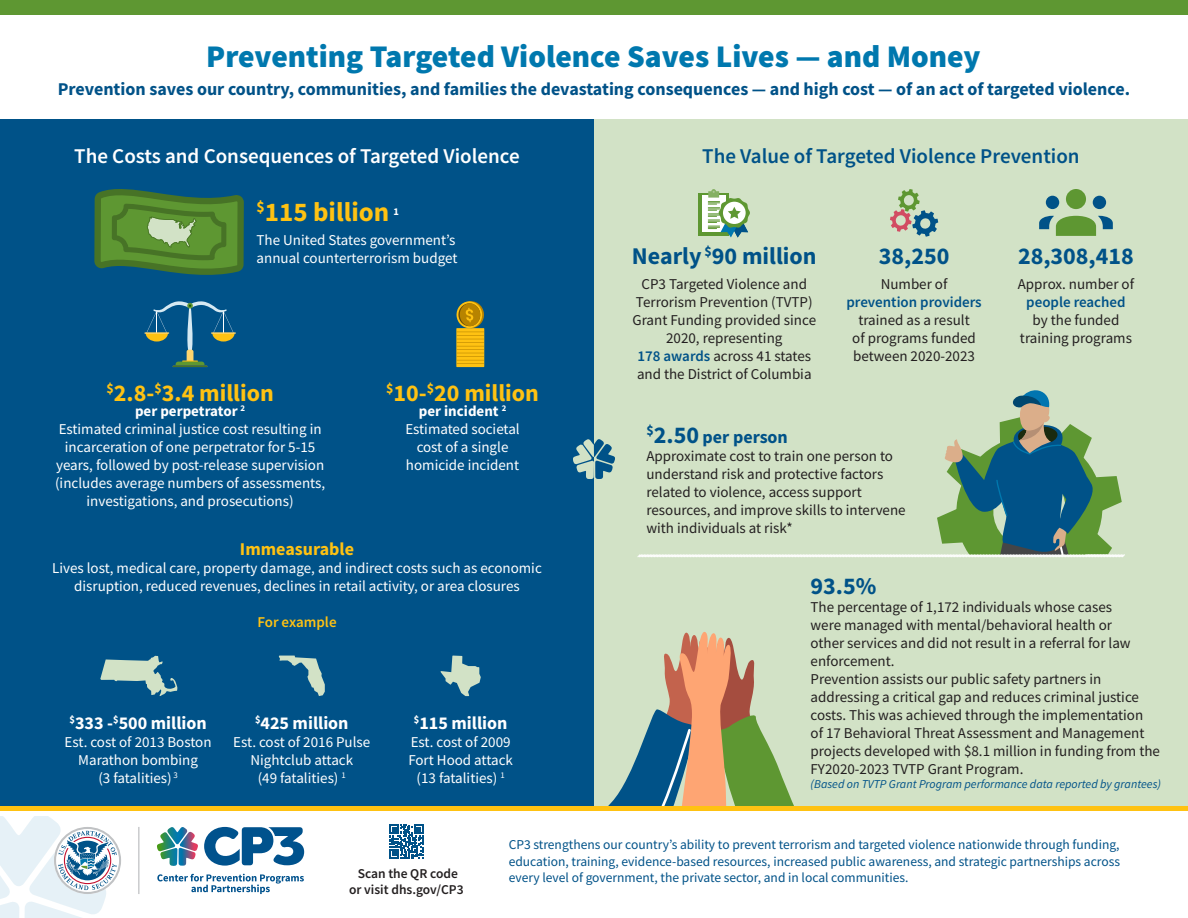
<style>
.page{position:relative;width:1188px;height:918px;background:#fff}
.page>*{position:absolute;margin:0;border:0;box-sizing:border-box;transform-origin:0 0}
.t1{font:900 31.5px "Source Sans Pro";color:#0078ae}
.t2{font:700 27px "Source Sans Pro";color:#ffc212}
.t3{font:700 24px "Source Sans Pro";color:#005288}
.t4{font:700 24px "Source Sans Pro";color:#ffc212}
.t5{font:600 21px "Source Sans Pro";color:#fff}
.t6{font:600 21px "Source Sans Pro";color:#005288}
.t7{font:700 18px "Source Sans Pro";color:#005288}
.t8{font:700 18px "Source Sans Pro";color:#fff}
.t9{font:700 18px "Source Sans Pro";color:#ffc212}
.t10{font:15px/18px "Source Sans Pro";color:#231f20;text-align:center}
.t11{font:15px/18px "Source Sans Pro";color:#fff;text-align:center}
.t12{font:600 15px "Source Sans Pro";color:#005288}
.t13{font:600 15px "Source Sans Pro";color:#ffc212}
.t14{font:13.5px/16.2px "Source Sans Pro";color:#005288;text-align:justify}
.t15{font:600 13.5px/16.2px "Source Sans Pro";color:#231f20;text-align:center}
.t16{font:italic 12px "Source Sans Pro";color:#005288}
.t17{font:700 10.35px "Source Sans Pro";color:#fff}
.s1{font-weight:600;color:#005288}
.s2{font-weight:700}
.s3{font-size:24px}
</style>
<div class="page">
<div style="left:0;top:119px;width:594px;height:687px;background:#005288"></div>
<div style="left:594px;top:119px;width:594px;height:687px;background:#d2e2c6"></div>
<div style="left:0;top:0;width:1188px;height:14px;background:#5e9732"></div>
<svg style="left:94px;top:189px;width:150px;height:86px;background:#528741"></svg>
<div style="left:699px;top:193px;width:30px;height:42px;background:#5e9732"></div>
<div style="left:702px;top:196px;width:24px;height:36px;background:#fff"></div>
<svg style="left:708px;top:189px;width:42px;height:48px"></svg>
<div style="left:1066px;top:189px;width:20px;height:20px;background:#5e9732;border-radius:50%"></div>
<div style="left:1046px;top:196px;width:13px;height:13px;background:#005288;border-radius:50%"></div>
<div style="left:1093px;top:196px;width:13px;height:13px;background:#005288;border-radius:50%"></div>
<svg style="left:1039px;top:216px;width:74px;height:20px"></svg>
<svg style="left:890px;top:189px;width:48px;height:48px"></svg>
<hr style="left:144px;top:332px;width:25px;height:2px;background:#ffd56e">
<svg style="left:146px;top:301px;width:89px;height:66px"></svg>
<hr style="left:211px;top:332px;width:25px;height:2px;background:#ffd56e">
<div style="left:456px;top:328px;width:28px;height:39px;background:#ffc212"></div>
<svg style="left:456px;top:301px;width:29px;height:63px"></svg>
<svg style="left:100px;top:656px;width:77px;height:40px"></svg>
<svg style="left:279px;top:656px;width:46px;height:40px"></svg>
<svg style="left:441px;top:656px;width:40px;height:40px"></svg>
<svg style="left:637px;top:390px;width:488px;height:168px"></svg>
<svg style="left:608px;top:632px;width:186px;height:174px"></svg>
<div style="left:0;top:806px;width:1188px;height:5px;background:#ffc212"></div>
<svg style="left:204px;top:827px;width:100px;height:39px"></svg>
<svg style="left:157px;top:827px;width:41px;height:39px"></svg>
<svg style="left:157px;top:874px;width:147px;height:20px"></svg>
<svg style="left:0;top:816px;width:121px;height:102px"></svg>
<hr style="left:138px;top:827px;width:1px;height:67px;background:#bcbdc0">
<svg style="left:390px;top:825px;width:33px;height:33px"></svg>
<svg style="left:573px;top:439px;width:42px;height:40px"></svg>
<h1 class="t1" style="left:206px;top:34px;width:776px">Preventing Targeted Violence Saves Lives — and Money</h1>
<p class="t7" style="left:58px;top:76px;width:1074px">Prevention saves our country, communities, and families the devastating consequences — and high cost — of an act of targeted violence.</p>
<h3 class="t5" style="left:74px;top:142px;width:447px">The Costs and Consequences of Targeted Violence</h3>
<h3 class="t6" style="left:702px;top:142px;width:379px">The Value of Targeted Violence Prevention</h3>
<h2 class="t2" style="left:257px;top:193px;width:134px"><sup>$</sup>115 billion</h2>
<p class="t17" style="left:393px;top:204px;width:7px">1</p>
<p class="t11" style="left:257px;top:231px;width:202px;text-align:left">The United States government’s annual counterterrorism budget</p>
<h3 class="t3" style="left:632px;top:240px;width:186px">Nearly <sup>$</sup>90 million</h3>
<p class="t10" style="left:632px;top:275px;width:185px">CP3 Targeted Violence and<br>Terrorism Prevention (TVTP)<br>Grant Funding provided since<br>2020, representing<br><span class="s1">178 awards</span> across 41 states and the District of Columbia</p>
<h3 class="t3" style="left:879px;top:240px;width:72px">38,250</h3>
<p class="t10" style="left:881px;top:275px;width:68px">Number of</p>
<p class="t12" style="left:846px;top:292px;width:137px">prevention providers</p>
<p class="t10" style="left:852px;top:311px;width:125px">trained as a result of programs funded between 2020-2023</p>
<h3 class="t4" style="left:107px;top:376px;width:169px"><sup>$</sup>2.8-<sup>$</sup>3.4 million</h3>
<p class="t11" style="left:55px;top:402px;width:272px"><span class="s2">per perpetrator</span> <sup>2<br></sup>Estimated criminal justice cost resulting in incarceration of one perpetrator for 5-15 years, followed by post-release supervision (includes average numbers of assessments, investigations, and prosecutions)</p>
<h3 class="t4" style="left:386px;top:376px;width:154px"><sup>$</sup>10-<sup>$</sup>20 million</h3>
<p class="t11" style="left:405px;top:402px;width:116px"><span class="s2">per incident</span> <sup>2<br></sup>Estimated societal cost of a single homicide incident</p>
<p class="t7" style="left:646px;top:424px;width:143px"><sup>$</sup><span class="s3">2.50</span> per person</p>
<p class="t10" style="left:646px;top:447px;width:261px;text-align:left">Approximate cost to train one person to understand risk and protective factors related to violence, access support resources, and improve skills to intervene with individuals at risk*</p>
<h3 class="t3" style="left:1018px;top:240px;width:117px">28,308,418</h3>
<p class="t10" style="left:1018px;top:275px;width:118px">Approx. number of</p>
<p class="t12" style="left:1026px;top:292px;width:101px">people reached</p>
<p class="t10" style="left:1020px;top:311px;width:114px">by the funded training programs</p>
<p class="t9" style="left:240px;top:537px;width:116px">Immeasurable</p>
<p class="t11" style="left:52px;top:559px;width:491px">Lives lost, medical care, property damage, and indirect costs such as economic disruption, reduced revenues, declines in retail activity, or area closures</p>
<p class="t13" style="left:257px;top:612px;width:81px">For example</p>
<p class="t8" style="left:70px;top:710px;width:139px"><sup>$</sup>333 -<sup>$</sup>500 million</p>
<p class="t11" style="left:65px;top:733px;width:148px">Est. cost of 2013 Boston<br>Marathon bombing<br>(3 fatalities) <sup>3</sup></p>
<p class="t8" style="left:255px;top:710px;width:95px"><sup>$</sup>425 million</p>
<p class="t11" style="left:233px;top:733px;width:139px">Est. cost of 2016 Pulse<br>Nightclub attack<br>(49 fatalities) <sup>1</sup></p>
<p class="t8" style="left:414px;top:710px;width:95px"><sup>$</sup>115 million</p>
<p class="t11" style="left:408px;top:733px;width:106px">Est. cost of 2009<br>Fort Hood attack (13 fatalities) <sup>1</sup></p>
<h3 class="t3" style="left:811px;top:569px;width:67px">93.5%</h3>
<p class="t10" style="left:811px;top:598px;width:351px;text-align:left">The percentage of 1,172 individuals whose cases<br>were managed with mental/behavioral health or<br>other services and did not result in a referral for law enforcement.<br>Prevention assists our public safety partners in addressing a critical gap and reduces criminal justice costs. This was achieved through the implementation<br>of 17 Behavioral Threat Assessment and Management projects developed with $8.1 million in funding from the FY2020-2023 TVTP Grant Program.</p>
<p class="t16" style="left:811px;top:776px;width:352px">(Based on TVTP Grant Program performance data reported by grantees)</p>
<p class="t15" style="left:349px;top:865px;width:116px">Scan the QR code or visit dhs.gov/CP3</p>
<p class="t14" style="left:509px;top:837px;width:613px">CP3 strengthens our country’s ability to prevent terrorism and targeted violence nationwide through funding, education, training, evidence-based resources, increased public awareness, and strategic partnerships across every level of government, the private sector, and in local communities.</p>
</div>
